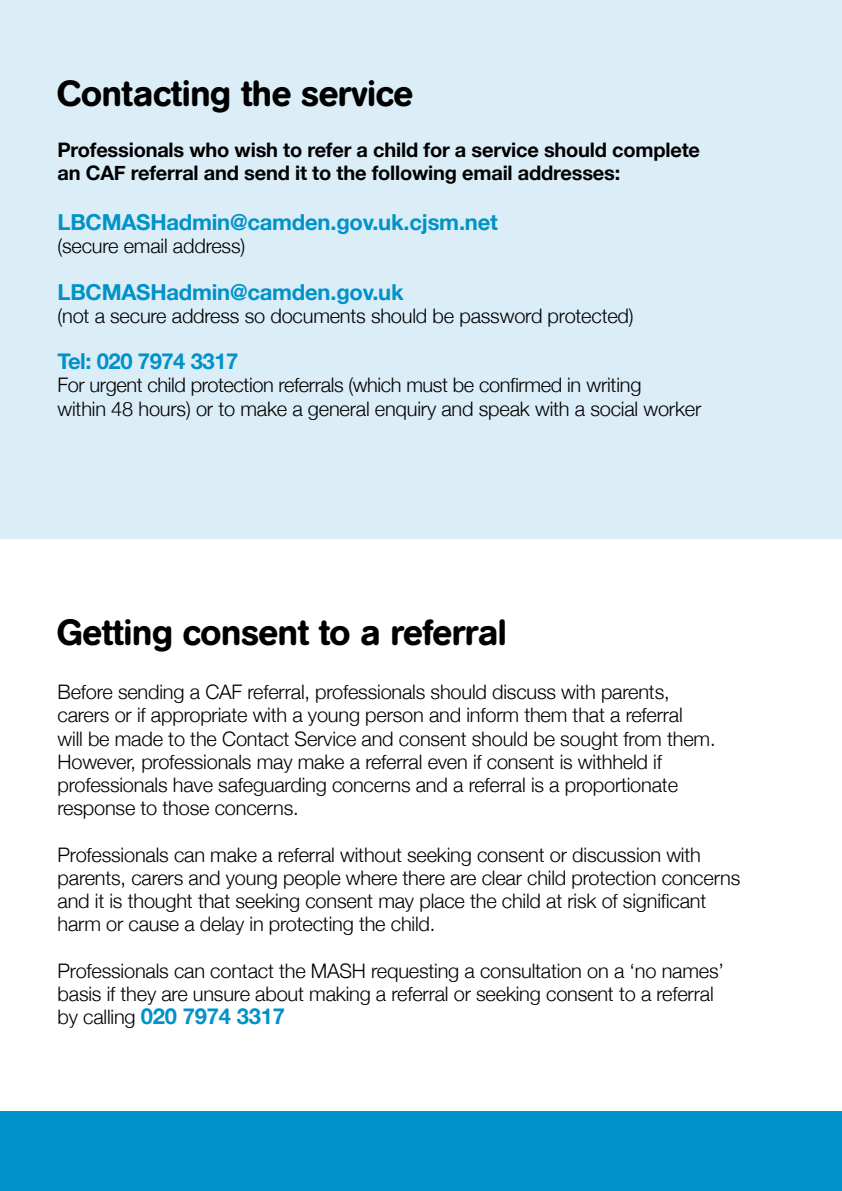
<style>
.page{position:relative;width:842px;height:1191px;background:#fff}
.page>*{position:absolute;margin:0;border:0;box-sizing:border-box;transform-origin:0 0}
.t1{font:500 36px "AG Book Rounded";letter-spacing:-.01em;color:#000}
.t2{font:700 22px "Helvetica Neue";letter-spacing:-.01em;color:#0092c8}
.t3{font:300 20px/23.2px "Helvetica Neue";letter-spacing:-.01em;color:#000}
.t4{font:700 20px/22.8px "Helvetica Neue";letter-spacing:-.01em;color:#000}
.s1{font-weight:300;font-size:20px;color:#000}
</style>
<div class="page">
<div style="left:0;top:0;width:842px;height:539px;background:#dbedf7"></div>
<div style="left:0;top:1111px;width:842px;height:80px;background:#0092c8"></div>
<h1 class="t1" style="left:57px;top:72px;width:358px">Contacting the service</h1>
<p class="t4" style="left:58px;top:139px;width:644px">Professionals who wish to refer a child for a service should complete an CAF referral and send it to the following email addresses:</p>
<p class="t2" style="left:58px;top:205px;width:442px">LBCMASHadmin@camden.gov.uk.cjsm.net</p>
<p class="t3" style="left:58px;top:233px;width:189px">(secure email address)</p>
<p class="t2" style="left:58px;top:274px;width:348px">LBCMASHadmin@camden.gov.uk</p>
<p class="t3" style="left:58px;top:303px;width:578px">(not a secure address so documents should be password protected)</p>
<p class="t2" style="left:58px;top:344px;width:182px">Tel: 020 7974 3317</p>
<p class="t3" style="left:58px;top:372px;width:645px">For urgent child protection referrals (which must be confirmed in writing<br>within 48 hours) or to make a general enquiry and speak with a social worker</p>
<h1 class="t1" style="left:57px;top:612px;width:452px">Getting consent to a referral</h1>
<p class="t3" style="left:58px;top:679px;width:659px">Before sending a CAF referral, professionals should discuss with parents, carers or if appropriate with a young person and inform them that a referral<br>will be made to the Contact Service and consent should be sought from them.<br>However, professionals may make a referral even if consent is withheld if professionals have safeguarding concerns and a referral is a proportionate response to those concerns.</p>
<p class="t3" style="left:58px;top:841px;width:684px">Professionals can make a referral without seeking consent or discussion with parents, carers and young people where there are clear child protection concerns and it is thought that seeking consent may place the child at risk of significant harm or cause a delay in protecting the child.</p>
<p class="t3" style="left:58px;top:957px;width:668px">Professionals can contact the MASH requesting a consultation on a ‘no names’ basis if they are unsure about making a referral or seeking consent to a referral</p>
<p class="t2" style="left:58px;top:999px;width:229px"><span class="s1">by calling</span> 020 7974 3317</p>
</div>
